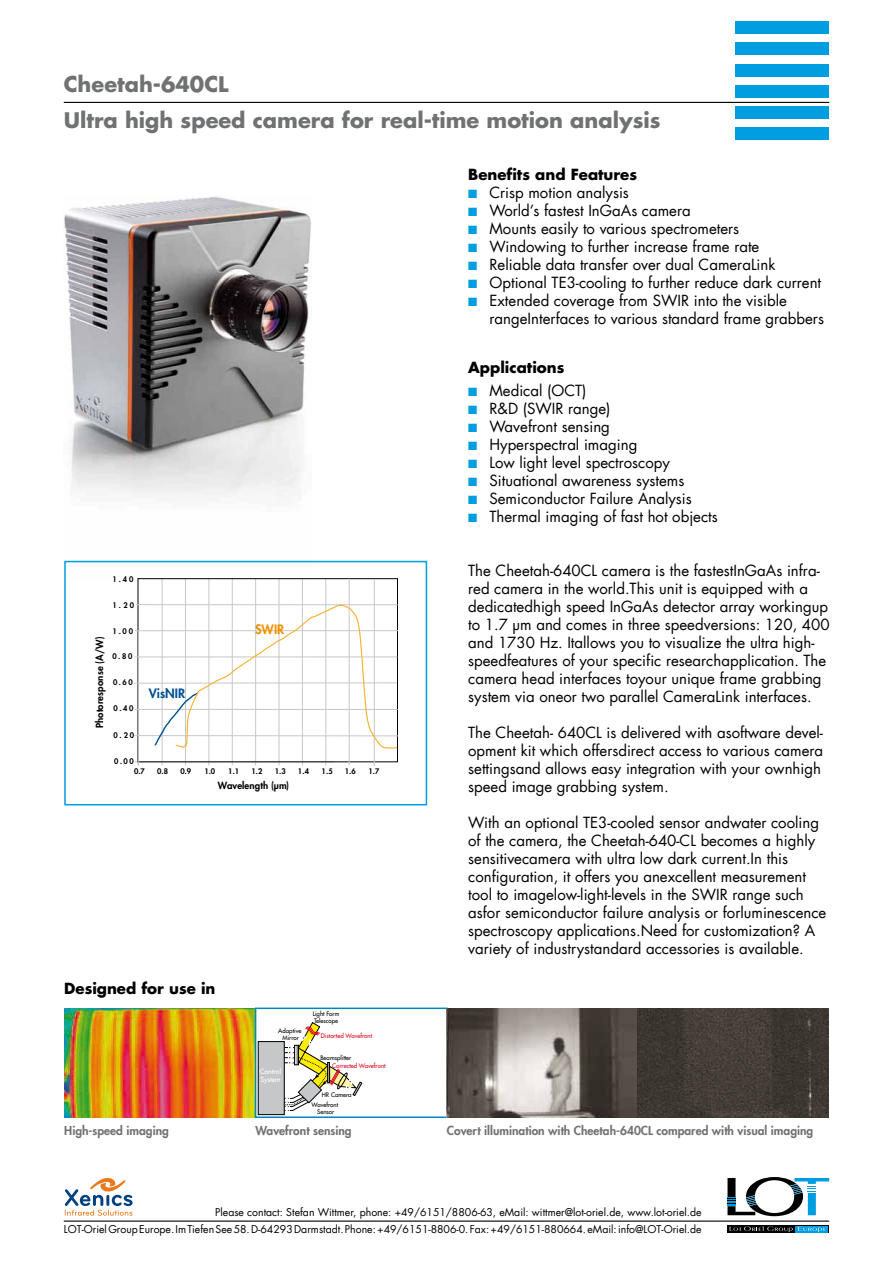
<style>
.page{position:relative;width:893px;height:1263px;background:#fff}
.page>*{position:absolute;margin:0;border:0;box-sizing:border-box;transform-origin:0 0}
.t1{font:700 21px/36px "Futura LT";color:#707172}
.t2{font:15px/18px "Futura LT";color:#000}
.t3{font:700 15px "Futura LT";color:#000}
.t4{font:800 12.6px "Futura LT";color:#005192}
.t5{font:800 12.6px "Futura LT";color:#f09100}
.t6{font:800 12px "Futura LT";color:#707172}
.t7{font:10.5px "Futura LT";color:#000}
.t8{font:800 9.6px "Futura LT";letter-spacing:.005em;color:#000}
.t9{font:800 7.5px "Futura LT";letter-spacing:.23em;color:#000}
.t10{font:6.9px/8.4px "Futura LT";color:#fff}
.t11{font:6.15px/7.4px "Futura LT";color:#000;text-align:center}
.t12{font:6.15px "Futura LT";color:#e2001a}
.s1{color:#009ee0}
</style>
<div class="page">
<div style="left:736px;top:21px;width:93px;height:13px;background:#009ee0"></div>
<div style="left:736px;top:43px;width:93px;height:12px;background:#009ee0"></div>
<div style="left:736px;top:64px;width:93px;height:13px;background:#009ee0"></div>
<div style="left:736px;top:85px;width:93px;height:13px;background:#009ee0"></div>
<div style="left:736px;top:106px;width:93px;height:13px;background:#009ee0"></div>
<div style="left:736px;top:128px;width:93px;height:12px;background:#009ee0"></div>
<hr style="left:64px;top:102px;width:765px;height:1px;background:#000">
<hr style="left:64px;top:1220px;width:765px;height:2px;background:#000">
<svg style="left:727px;top:1225px;width:102px;height:8px"></svg>
<div style="left:796px;top:1226px;width:32px;height:6px;background:#009ee0"></div>
<svg style="left:730px;top:1226px;width:96px;height:6px"></svg>
<svg style="left:727px;top:1177px;width:102px;height:39px"></svg>
<svg style="left:65px;top:1178px;width:68px;height:38px"></svg>
<img style="left:64px;top:196px;width:247px;height:384px">
<hr style="left:185px;top:578px;width:1px;height:187px;background:#c6c7c8">
<hr style="left:162px;top:578px;width:1px;height:187px;background:#c6c7c8">
<hr style="left:232px;top:578px;width:1px;height:187px;background:#c6c7c8">
<hr style="left:279px;top:578px;width:1px;height:187px;background:#c6c7c8">
<hr style="left:209px;top:578px;width:1px;height:187px;background:#c6c7c8">
<hr style="left:255px;top:578px;width:1px;height:187px;background:#c6c7c8">
<hr style="left:302px;top:578px;width:1px;height:187px;background:#c6c7c8">
<hr style="left:326px;top:578px;width:1px;height:187px;background:#c6c7c8">
<hr style="left:134px;top:761px;width:200px;height:1px;background:#c6c7c8">
<div style="left:138px;top:578px;width:260px;height:184px;border:1px solid #000"></div>
<hr style="left:138px;top:631px;width:1px;height:134px;background:#c6c7c8">
<hr style="left:135px;top:657px;width:262px;height:1px;background:#c6c7c8">
<hr style="left:134px;top:683px;width:263px;height:1px;background:#c6c7c8">
<hr style="left:134px;top:709px;width:264px;height:1px;background:#c6c7c8">
<hr style="left:134px;top:735px;width:264px;height:1px;background:#c6c7c8">
<hr style="left:135px;top:630px;width:263px;height:1px;background:#c6c7c8">
<hr style="left:136px;top:604px;width:262px;height:1px;background:#c6c7c8">
<hr style="left:349px;top:578px;width:1px;height:187px;background:#c6c7c8">
<hr style="left:374px;top:579px;width:1px;height:187px;background:#c6c7c8">
<svg style="left:154px;top:604px;width:244px;height:146px"></svg>
<div style="left:64px;top:561px;width:363px;height:244px;border:2px solid #009ee0"></div>
<img style="left:64px;top:1008px;width:191px;height:109px">
<div style="left:258px;top:1041px;width:26px;height:73px;background:#c6c7c8"></div>
<div style="left:258px;top:1041px;width:27px;height:74px;border:1px solid #000"></div>
<svg style="left:284px;top:1022px;width:78px;height:91px"></svg>
<div style="left:255px;top:1007px;width:193px;height:111px;border:2px solid #0087c1"></div>
<img style="left:447px;top:1008px;width:382px;height:109px">
<h1 class="t1" style="left:64px;top:66px;width:598px">Cheetah-640CL<br>Ultra high speed camera for real-time motion analysis</h1>
<p class="t3" style="left:468px;top:164px;width:170px">Benefits and Features</p>
<p class="t2" style="left:468px;top:184px;width:162px"><span class="s1">■</span> Crisp motion analysis</p>
<p class="t2" style="left:468px;top:202px;width:224px"><span class="s1">■</span> World’s fastest InGaAs camera</p>
<p class="t2" style="left:468px;top:220px;width:273px"><span class="s1">■</span> Mounts easily to various spectrometers</p>
<p class="t2" style="left:468px;top:238px;width:293px"><span class="s1">■</span> Windowing to further increase frame rate</p>
<p class="t2" style="left:468px;top:256px;width:309px"><span class="s1">■</span> Reliable data transfer over dual CameraLink</p>
<p class="t2" style="left:468px;top:274px;width:354px"><span class="s1">■</span> Optional TE3-cooling to further reduce dark current</p>
<p class="t2" style="left:489px;top:292px;width:336px;text-indent:-21px"><span class="s1">■</span> Extended coverage from SWIR into the visible rangeInterfaces to various standard frame grabbers</p>
<p class="t9" style="left:112px;top:574px;width:23px">1.40</p>
<p class="t9" style="left:112px;top:600px;width:23px">1.20</p>
<p class="t9" style="left:112px;top:626px;width:22px">1.00</p>
<p class="t8" style="left:93px;top:728px;width:93px;rotate:-90deg">Photoresponse (A/W)</p>
<p class="t9" style="left:112px;top:651px;width:21px">0.80</p>
<p class="t9" style="left:113px;top:678px;width:21px">0.60</p>
<p class="t9" style="left:114px;top:704px;width:21px">0.40</p>
<p class="t9" style="left:114px;top:730px;width:22px">0.20</p>
<p class="t9" style="left:114px;top:757px;width:21px">0.00</p>
<p class="t4" style="left:149px;top:685px;width:38px">VisNIR</p>
<p class="t5" style="left:255px;top:621px;width:31px">SWIR</p>
<p class="t9" style="left:134px;top:766px;width:12px">0.7</p>
<p class="t9" style="left:157px;top:766px;width:12px">0.8</p>
<p class="t9" style="left:181px;top:766px;width:12px">0.9</p>
<p class="t9" style="left:204px;top:766px;width:12px">1.0</p>
<p class="t9" style="left:228px;top:766px;width:13px">1.1</p>
<p class="t9" style="left:251px;top:766px;width:13px">1.2</p>
<p class="t9" style="left:275px;top:766px;width:12px">1.3</p>
<p class="t9" style="left:298px;top:766px;width:13px">1.4</p>
<p class="t9" style="left:321px;top:766px;width:13px">1.5</p>
<p class="t9" style="left:345px;top:766px;width:13px">1.6</p>
<p class="t9" style="left:368px;top:766px;width:13px">1.7</p>
<p class="t8" style="left:218px;top:779px;width:73px">Wavelength (µm)</p>
<p class="t3" style="left:64px;top:978px;width:153px">Designed for use in</p>
<p class="t11" style="left:278px;top:1027px;width:25px">Adaptive<br>Mirror</p>
<p class="t10" style="left:260px;top:1067px;width:23px">Control<br>System</p>
<p class="t11" style="left:313px;top:1010px;width:28px;text-align:left">Light Form<br>Telescope</p>
<p class="t12" style="left:321px;top:1032px;width:53px">Distorted Wavefront</p>
<p class="t12" style="left:332px;top:1061px;width:55px">Corrected Wavefront</p>
<p class="t11" style="left:320px;top:1053px;width:32px">Beamsplitter</p>
<p class="t11" style="left:311px;top:1100px;width:28px">Wavefront<br>Sensor</p>
<p class="t11" style="left:322px;top:1091px;width:31px">HR Camera</p>
<p class="t3" style="left:468px;top:357px;width:98px">Applications</p>
<p class="t2" style="left:468px;top:382px;width:120px"><span class="s1">■</span> Medical (OCT)</p>
<p class="t2" style="left:468px;top:400px;width:144px"><span class="s1">■</span> R&amp;D (SWIR range)</p>
<p class="t2" style="left:468px;top:418px;width:143px"><span class="s1">■</span> Wavefront sensing</p>
<p class="t2" style="left:468px;top:436px;width:171px"><span class="s1">■</span> Hyperspectral imaging</p>
<p class="t2" style="left:468px;top:454px;width:203px"><span class="s1">■</span> Low light level spectroscopy</p>
<p class="t2" style="left:468px;top:472px;width:218px"><span class="s1">■</span> Situational awareness systems</p>
<p class="t2" style="left:468px;top:490px;width:225px"><span class="s1">■</span> Semiconductor Failure Analysis</p>
<p class="t2" style="left:468px;top:508px;width:251px"><span class="s1">■</span> Thermal imaging of fast hot objects</p>
<p class="t2" style="left:468px;top:562px;width:363px">The Cheetah-640CL camera is the fastestInGaAs infra&shy;red camera in the world.This unit is equipped with a dedicatedhigh speed InGaAs detector array workingup to 1.7 μm and comes in three speedversions: 120, 400 and 1730 Hz. Itallows you to visualize the ultra high&shy;speedfeatures of your specific researchapplication. The camera head interfaces toyour unique frame grabbing system via oneor two parallel CameraLink interfaces.</p>
<p class="t2" style="left:468px;top:724px;width:356px">The Cheetah- 640CL is delivered with asoftware devel&shy;opment kit which offersdirect access to various camera settingsand allows easy integration with your ownhigh speed image grabbing system.</p>
<p class="t2" style="left:468px;top:814px;width:360px">With an optional TE3-cooled sensor andwater cooling of the camera, the Cheetah-640-CL becomes a highly sensitivecamera with ultra low dark current.In this configuration, it offers you anexcellent measurement tool to imagelow-light-levels in the SWIR range such asfor semiconductor failure analysis or forluminescence spectroscopy applications.Need for customization? A variety of industrystandard accessories is available.</p>
<p class="t6" style="left:64px;top:1123px;width:106px">High-speed imaging</p>
<p class="t6" style="left:256px;top:1123px;width:98px">Wavefront sensing</p>
<p class="t6" style="left:447px;top:1123px;width:368px">Covert illumination with Cheetah-640CL compared with visual imaging</p>
<p class="t7" style="left:215px;top:1206px;width:488px">Please contact: Stefan Wittmer, phone: +49/6151/8806-63, eMail: wittmer@lot-oriel.de, www.lot-oriel.de</p>
<p class="t7" style="left:64px;top:1223px;width:639px">LOT-Oriel Group Europe. Im Tiefen See 58. D-64293 Darmstadt. Phone: +49/6151-8806-0. Fax: +49/6151-880664. eMail: info@LOT-Oriel.de</p>
</div>
